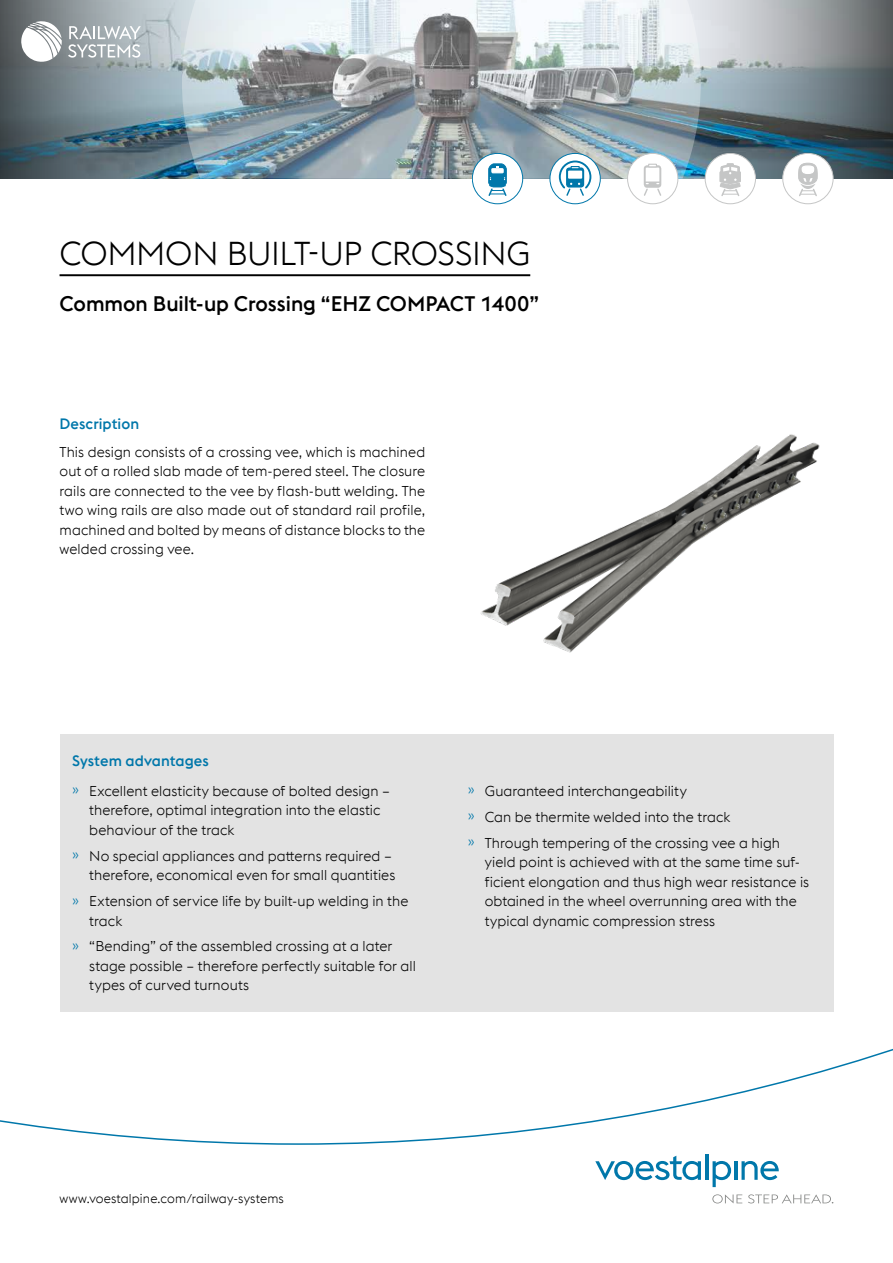
<style>
.page{position:relative;width:893px;height:1263px;background:#fff}
.page>*{position:absolute;margin:0;border:0;box-sizing:border-box;transform-origin:0 0}
.t1{font:300 33px "voestalpine";letter-spacing:-.01em;color:#000}
.t2{font:500 21px "voestalpine";letter-spacing:-.005em;color:#000}
.t3{font:500 15px "voestalpine";letter-spacing:.005em;color:#07a}
.t4{font:300 14.25px/19.5px "voestalpine";letter-spacing:.005em;color:#000}
.t5{font:300 12.75px "voestalpine";letter-spacing:.01em;color:#000}
.s1{color:#07a}
</style>
<div class="page">
<svg style="left:0;top:1048px;width:893px;height:97px"></svg>
<svg style="left:595px;top:1156px;width:106px;height:24px"></svg>
<hr style="left:705px;top:1154px;width:3px;height:26px;background:#07a">
<svg style="left:713px;top:1161px;width:18px;height:26px"></svg>
<hr style="left:734px;top:1161px;width:3px;height:19px;background:#07a">
<svg style="left:741px;top:1161px;width:38px;height:19px"></svg>
<svg style="left:712px;top:1194px;width:30px;height:9px"></svg>
<svg style="left:748px;top:1194px;width:85px;height:9px"></svg>
<svg style="left:0;top:0;width:182px;height:179px;background:#71838b"></svg>
<svg style="left:701px;top:0;width:192px;height:179px;background:#79878f"></svg>
<svg style="left:21px;top:21px;width:41px;height:41px"></svg>
<svg style="left:68px;top:26px;width:73px;height:32px"></svg>
<img style="left:182px;top:0;width:519px;height:179px">
<div style="left:60px;top:734px;width:773px;height:278px;background:#e3e3e3"></div>
<hr style="left:60px;top:274px;width:470px;height:2px;background:#000">
<img style="left:480px;top:434px;width:340px;height:219px">
<div style="left:628px;top:153px;width:50px;height:51px;background:#fff;border-radius:50%"></div>
<div style="left:627px;top:153px;width:51px;height:51px;border:1px solid #c5c6c6;border-radius:50%"></div>
<svg style="left:643px;top:164px;width:19px;height:32px"></svg>
<div style="left:705px;top:153px;width:50px;height:51px;background:#fff;border-radius:50%"></div>
<div style="left:705px;top:153px;width:51px;height:51px;border:1px solid #c5c6c6;border-radius:50%"></div>
<svg style="left:720px;top:163px;width:21px;height:33px"></svg>
<div style="left:783px;top:153px;width:50px;height:51px;background:#fff;border-radius:50%"></div>
<div style="left:782px;top:153px;width:51px;height:51px;border:1px solid #c5c6c6;border-radius:50%"></div>
<svg style="left:798px;top:162px;width:20px;height:34px"></svg>
<svg style="left:550px;top:153px;width:50px;height:51px"></svg>
<div style="left:550px;top:153px;width:51px;height:51px;border:1px solid #07a;border-radius:50%"></div>
<svg style="left:558px;top:160px;width:34px;height:37px"></svg>
<div style="left:472px;top:153px;width:51px;height:51px;background:#fff;border-radius:50%"></div>
<div style="left:472px;top:153px;width:51px;height:51px;border:1px solid #07a;border-radius:50%"></div>
<svg style="left:488px;top:163px;width:19px;height:33px"></svg>
<h1 class="t1" style="left:60px;top:234px;width:472px">COMMON BUILT-UP CROSSING</h1>
<h2 class="t2" style="left:60px;top:291px;width:481px">Common Built-up Crossing “EHZ COMPACT 1400”</h2>
<p class="t3" style="left:60px;top:414px;width:81px">Description</p>
<p class="t4" style="left:60px;top:442px;width:367px;text-align:justify">This design consists of a crossing vee, which is machined out of a rolled slab made of tem-pered steel. The closure rails are connected to the vee by flash-butt welding. The two wing rails are also made out of standard rail profile, machined and bolted by means of distance blocks to the welded crossing vee.</p>
<p class="t3" style="left:72px;top:752px;width:138px">System advantages</p>
<p class="t4" style="left:89px;top:781px;width:302px;text-indent:-17px"><span class="s1">»</span> Excellent elasticity because of bolted design – therefore, optimal integration into the elastic behaviour of the track</p>
<p class="t4" style="left:72px;top:846px;width:325px;text-align:right"><span class="s1">»</span> No special appliances and patterns required – therefore, economical even for small quantities</p>
<p class="t4" style="left:89px;top:891px;width:321px;text-indent:-17px"><span class="s1">»</span> Extension of service life by built-up welding in the track</p>
<p class="t4" style="left:89px;top:937px;width:328px;text-indent:-17px"><span class="s1">»</span> “Bending” of the assembled crossing at a later stage possible – therefore perfectly suitable for all types of curved turnouts</p>
<p class="t4" style="left:468px;top:778px;width:314px;line-height:26px"><span class="s1">»</span> Guaranteed interchangeability<br><span class="s1">»</span> Can be thermite welded into the track<br><span class="s1">»</span> Through tempering of the crossing vee a high</p>
<p class="t4" style="left:485px;top:852px;width:326px">yield point is achieved with at the same time suf&shy;ficient elongation and thus high wear resistance is obtained in the wheel overrunning area with the typical dynamic compression stress</p>
<p class="t5" style="left:60px;top:1191px;width:226px">www.voestalpine.com/railway-systems</p>
</div>
